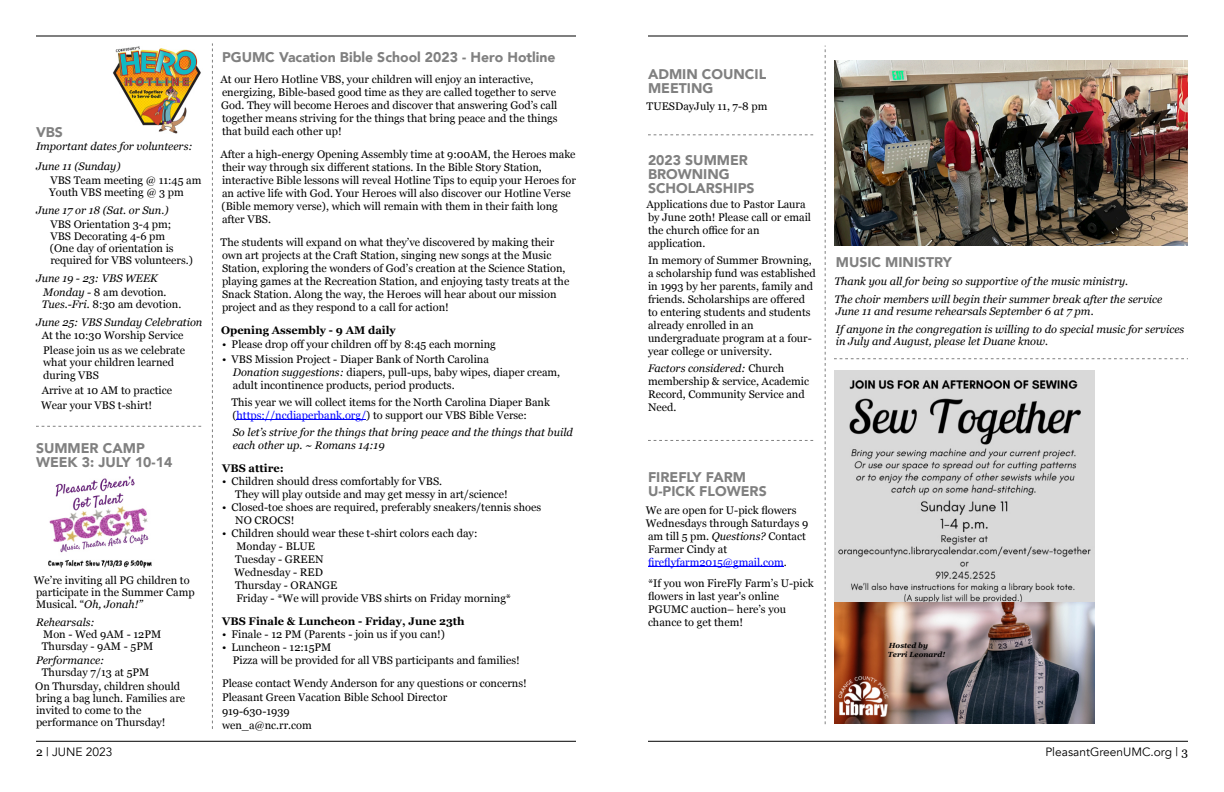
<style>
.page{position:relative;width:1224px;height:792px;background:#fff}
.page>*{position:absolute;margin:0;border:0;box-sizing:border-box;transform-origin:0 0}
.t1{font:900 14px/14px "Avenir";color:#808080}
.t2{font:12px "Avenir";color:#000}
.t3{font:11px/13px "Georgia";color:#000}
.t4{font:italic 11px/18px "Georgia";color:#000}
.t5{font:700 11px "Georgia";color:#000}
.t6{font:italic 700 7.4px/8.8px "Georgia";color:#000}
.s1{font-style:normal}
.s2{font-style:italic}
.s3{color:#00f}
.s4{font-family:"Georgia"}
</style>
<div class="page">
<img style="left:834px;top:370px;width:261px;height:354px">
<img style="left:113px;top:46px;width:88px;height:88px">
<hr style="left:36px;top:741px;width:540px;height:1px;background:#000">
<hr style="left:648px;top:741px;width:540px;height:1px;background:#000">
<svg style="left:825px;top:46px;width:1px;height:678px"></svg>
<svg style="left:212px;top:43px;width:1px;height:686px"></svg>
<svg style="left:834px;top:358px;width:354px;height:1px"></svg>
<svg style="left:648px;top:440px;width:166px;height:1px"></svg>
<svg style="left:36px;top:426px;width:166px;height:1px"></svg>
<svg style="left:648px;top:134px;width:166px;height:1px"></svg>
<hr style="left:648px;top:566px;width:136px;height:1px;background:#00f">
<img style="left:834px;top:61px;width:354px;height:185px">
<hr style="left:36px;top:36px;width:540px;height:1px;background:#000">
<hr style="left:648px;top:36px;width:540px;height:1px;background:#000">
<hr style="left:237px;top:420px;width:129px;height:1px;background:#00f">
<img style="left:48px;top:476px;width:104px;height:92px">
<p class="t1" style="left:36px;top:126px;width:28px">VBS</p>
<p class="t4" style="left:36px;top:138px;width:158px">Important dates for volunteers:</p>
<p class="t4" style="left:36px;top:158px;width:86px">June 11 (Sunday)</p>
<p class="t3" style="left:49px;top:175px;width:154px;line-height:12px">VBS Team meeting @ 11:45 am<br>Youth VBS meeting @ 3 pm</p>
<p class="t4" style="left:36px;top:202px;width:134px">June 17 or 18 (Sat. or Sun.)</p>
<p class="t3" style="left:50px;top:219px;width:144px;line-height:12px">VBS Orientation 3-4 pm;<br>VBS Decorating 4-6 pm<br>(One day of orientation is required for VBS volunteers.)</p>
<p class="t4" style="left:43px;top:272px;width:125px;line-height:14px;text-indent:-7px">June 19 - 23: VBS WEEK<br>Monday - <span class="s1">8 am devotion.</span></p>
<p class="t4" style="left:36px;top:296px;width:168px;text-indent:6px">Tues.-Fri. <span class="s1">8:30 am devotion.<br></span>June 25: VBS Sunday Celebration</p>
<p class="t3" style="left:42px;top:329px;width:145px;line-height:15px">At the 10:30 Worship Service<br>Please join us as we celebrate</p>
<p class="t3" style="left:43px;top:357px;width:133px">what your children learned during VBS</p>
<p class="t3" style="left:41px;top:384px;width:133px;line-height:15px">Arrive at 10 AM to practice<br>Wear your VBS t-shirt!</p>
<p class="t1" style="left:36px;top:442px;width:138px">SUMMER CAMP<br>WEEK 3: JULY 10-14</p>
<p class="t3" style="left:34px;top:575px;width:162px;line-height:12px">We’re inviting all PG children to participate in the Summer Camp<br>Musical. “<span class="s2">Oh, Jonah!”</span></p>
<p class="t4" style="left:36px;top:614px;width:60px">Rehearsals:</p>
<p class="t3" style="left:42px;top:629px;width:121px;line-height:12px">Mon - Wed 9AM - 12PM<br>Thursday - 9AM - 5PM</p>
<p class="t4" style="left:36px;top:652px;width:70px">Performance:</p>
<p class="t3" style="left:35px;top:666px;width:146px;line-height:14px;text-indent:7px">Thursday 7/13 at 5PM<br>On Thursday, children should</p>
<p class="t3" style="left:36px;top:693px;width:151px;line-height:12px">bring a bag lunch. Families are invited to come to the performance on Thursday!</p>
<p class="t1" style="left:222px;top:50px;width:335px">PGUMC Vacation Bible School 2023 - Hero Hotline</p>
<p class="t3" style="left:221px;top:73px;width:339px">At our Hero Hotline VBS, your children will enjoy an interactive, energizing, Bible-based good time as they are called together to serve God. They will become Heroes and discover that answering God’s call together means striving for the things that bring peace and the things that build each other up!</p>
<p class="t3" style="left:221px;top:148px;width:357px">After a high-energy Opening Assembly time at 9:00AM, the Heroes make their way through six different stations. In the Bible Story Station, interactive Bible lessons will reveal Hotline Tips to equip your Heroes for an active life with God. Your Heroes will also discover our Hotline Verse (Bible memory verse), which will remain with them in their faith long after VBS.</p>
<p class="t3" style="left:221px;top:236px;width:350px">The students will expand on what they’ve discovered by making their own art projects at the Craft Station, singing new songs at the Music Station, exploring the wonders of God’s creation at the Science Station, playing games at the Recreation Station, and enjoying tasty treats at the Snack Station. Along the way, the Heroes will hear about our mission project and as they respond to a call for action!</p>
<p class="t5" style="left:221px;top:325px;width:176px">Opening Assembly - 9 AM daily</p>
<p class="t3" style="left:222px;top:338px;width:275px">• Please drop off your children off by 8:45 each morning</p>
<p class="t3" style="left:233px;top:353px;width:329px;text-indent:-11px">• VBS Mission Project - Diaper Bank of North Carolina<br><span class="s2">Donation suggestions:</span> diapers, pull-ups, baby wipes, diaper cream, adult incontinence products, period products.</p>
<p class="t3" style="left:231px;top:396px;width:320px">This year we will collect items for the North Carolina Diaper Bank (<span class="s3">https://ncdiaperbank.org/</span>) to support our VBS Bible Verse:</p>
<p class="t4" style="left:233px;top:426px;width:342px;line-height:13px">So let’s strive for the things that bring peace and the things that build each other up. ~ Romans 14:19</p>
<p class="t5" style="left:222px;top:463px;width:63px">VBS attire:</p>
<p class="t3" style="left:235px;top:475px;width:274px;text-indent:-13px">• Children should dress comfortably for VBS.<br>They will play outside and may get messy in art/science!</p>
<p class="t3" style="left:235px;top:501px;width:307px;text-indent:-13px">• Closed-toe shoes are required, preferably sneakers/tennis shoes<br>NO CROCS!</p>
<p class="t3" style="left:234px;top:527px;width:278px;text-indent:-12px">• Children should wear these t-shirt colors each day:<br>Monday - BLUE<br>Tuesday - GREEN<br>Wednesday - RED<br>Thursday - ORANGE<br>Friday - *We will provide VBS shirts on Friday morning*</p>
<p class="t5" style="left:222px;top:616px;width:244px">VBS Finale &amp; Luncheon - Friday, June 23th</p>
<p class="t3" style="left:222px;top:628px;width:224px">• Finale - 12 PM (Parents - join us if you can!)</p>
<p class="t3" style="left:233px;top:641px;width:289px;text-indent:-11px">• Luncheon - 12:15PM<br>Pizza will be provided for all VBS participants and families!</p>
<p class="t3" style="left:222px;top:677px;width:306px;line-height:14px">Please contact Wendy Anderson for any questions or concerns!<br>Pleasant Green Vacation Bible School Director<br>919-630-1939<br>wen_a@nc.rr.com</p>
<p class="t1" style="left:648px;top:67px;width:120px">ADMIN COUNCIL<br>MEETING</p>
<p class="t3" style="left:647px;top:100px;width:122px">TUESDayJuly 11, 7-8 pm</p>
<p class="t1" style="left:648px;top:154px;width:108px">2023 SUMMER<br>BROWNING<br>SCHOLARSHIPS</p>
<p class="t3" style="left:647px;top:199px;width:166px">Applications due to Pastor Laura by June 20th! Please call or email the church office for an application.</p>
<p class="t3" style="left:648px;top:255px;width:169px">In memory of Summer Browning, a scholarship fund was established in 1993 by her parents, family and friends. Scholarships are offered to entering students and students already enrolled in an undergraduate program at a four&shy;year college or university.</p>
<p class="t3" style="left:648px;top:363px;width:163px"><span class="s2">Factors considered:</span> Church membership &amp; service, Academic<br>Record, Community Service and<br>Need.</p>
<p class="t1" style="left:836px;top:256px;width:118px">MUSIC MINISTRY</p>
<p class="t4" style="left:834px;top:273px;width:329px">Thank you all for being so supportive of the music ministry.<br>The choir members will begin their summer break after the service</p>
<p class="t4" style="left:836px;top:303px;width:350px">June 11 and resume rehearsals September 6 at 7 pm.<br>If anyone in the congregation is willing to do special music for services</p>
<p class="t4" style="left:836px;top:333px;width:214px">in July and August, please let Duane know.</p>
<p class="t1" style="left:648px;top:470px;width:120px">FIREFLY FARM<br>U-PICK FLOWERS</p>
<p class="t3" style="left:646px;top:504px;width:164px">We are open for U-pick flowers<br>Wednesdays through Saturdays 9 am till 5 pm. <span class="s2">Questions?</span> Contact<br>Farmer Cindy at <span class="s3">fireflyfarm2015@gmail.com</span>.</p>
<p class="t3" style="left:648px;top:577px;width:167px">*If you won FireFly Farm’s U-pick flowers in last year's online<br>PGUMC auction– here’s you chance to get them!</p>
<p class="t6" style="left:888px;top:642px;width:59px">Hosted by<br>Terri Leonard!</p>
<p class="t2" style="left:36px;top:744px;width:78px"><span class="s4">2</span> | JUNE 2023</p>
<p class="t2" style="left:1045px;top:744px;width:144px">PleasantGreenUMC.org | <span class="s4">3</span></p>
</div>
